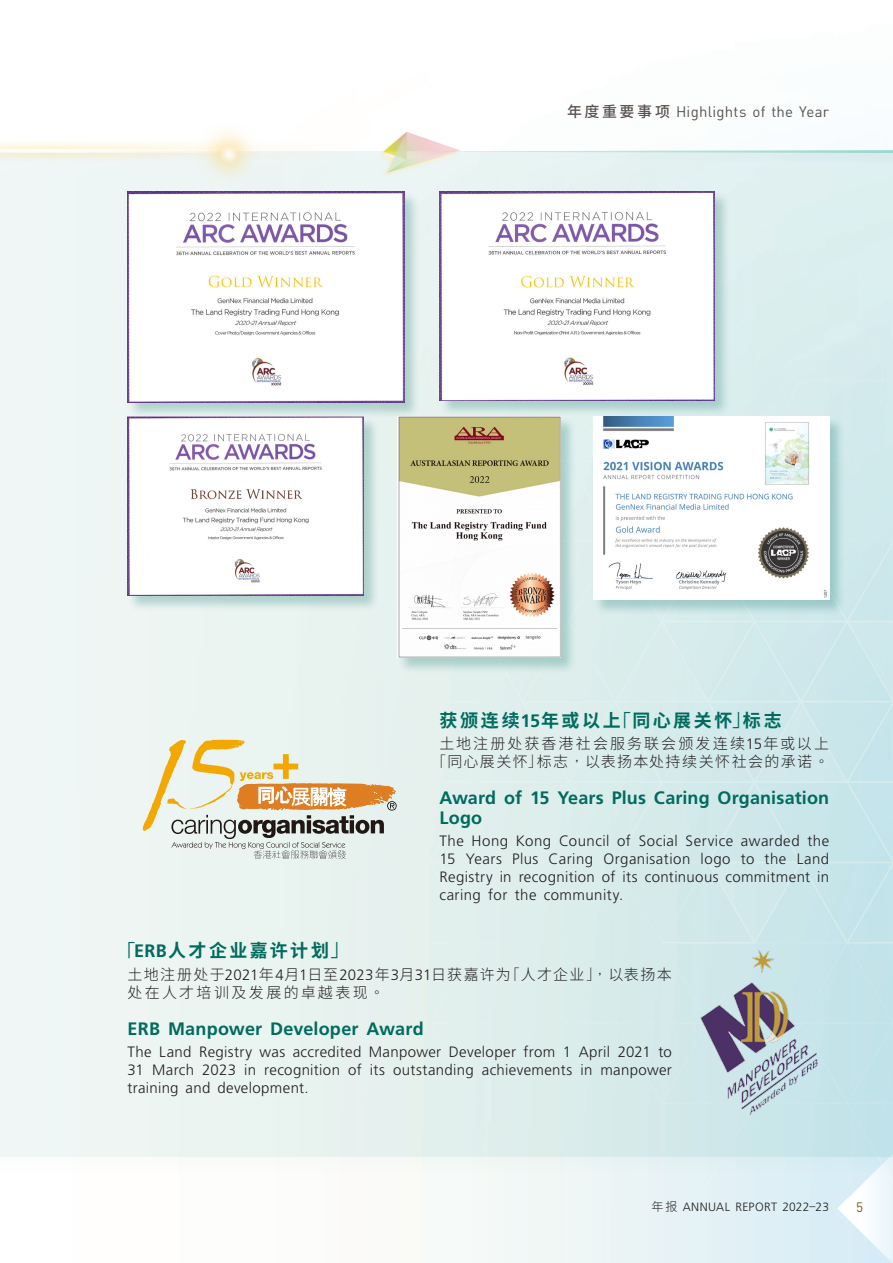
<style>
.page{position:relative;width:893px;height:1263px;background:#fff}
.page>*{position:absolute;margin:0;border:0;box-sizing:border-box;transform-origin:0 0}
.t1{font:700 18px/19.5px "Frutiger LT Std";letter-spacing:.01em;color:#006b5f}
.t2{font:700 18px "Noto Sans CJ Ksc";letter-spacing:.145em;color:#006b5f}
.t3{font:300 15px/18px "Frutiger LT Std";letter-spacing:.02em;color:#231f20;text-align:justify}
.t4{font:300 15px/18px "Noto Sans CJ Ksc";letter-spacing:.12em;color:#231f20;text-align:center}
.t5{font:15px "DIN Pro";letter-spacing:.015em;color:#5a524f}
.t6{font:13.5px "DIN Pro";color:#82591b}
.t7{font:300 12px "Frutiger LT Std";letter-spacing:.025em;color:#231f20}
.s1{font-family:"Noto Sans CJ Ksc";font-weight:500}
.s2{font-family:"Frutiger LT Std"}
.s3{font-family:"M Hei HK"}
.s4{font-family:"Noto Sans CJ Ksc"}
</style>
<div class="page">
<div style="left:833px;top:1129px;width:60px;height:134px;background:#d9edf6"></div>
<svg style="left:837px;top:1180px;width:56px;height:83px"></svg>
<div style="left:0;top:146px;width:893px;height:1034px;background:#339146;opacity:.2"></div>
<div style="left:0;top:151px;width:893px;height:1006px;background:linear-gradient(to right,#f4f8f4,#cee8e9)"></div>
<svg style="left:0;top:141px;width:298px;height:22px"></svg>
<svg style="left:0;top:149px;width:298px;height:4px"></svg>
<div style="left:196px;top:121px;width:65px;height:66px;background:#fed77d;opacity:.75"></div>
<svg style="left:215px;top:140px;width:27px;height:28px"></svg>
<img style="left:298px;top:131px;width:168px;height:60px">
<div style="left:127px;top:191px;width:294px;height:228px;background:#006b5f;opacity:.25"></div>
<img style="left:128px;top:191px;width:276px;height:211px">
<div style="left:439px;top:191px;width:292px;height:226px;background:#006b5f;opacity:.25"></div>
<img style="left:440px;top:191px;width:275px;height:209px">
<div style="left:127px;top:416px;width:253px;height:196px;background:#006b5f;opacity:.25"></div>
<img style="left:128px;top:417px;width:236px;height:179px">
<div style="left:397px;top:416px;width:180px;height:258px;background:#006b5f;opacity:.25"></div>
<img style="left:398px;top:416px;width:162px;height:242px">
<div style="left:593px;top:416px;width:252px;height:200px;background:#006b5f;opacity:.25"></div>
<img style="left:593px;top:417px;width:236px;height:183px">
<div style="left:127px;top:714px;width:281px;height:171px;background:#eaf4f1"></div>
<svg style="left:141px;top:740px;width:256px;height:119px;background:#dcd4be"></svg>
<img style="left:699px;top:946px;width:121px;height:170px">
<p class="t5" style="left:567px;top:101px;width:263px"><span class="s1">年度重要事项</span> Highlights of the Year</p>
<p class="t2" style="left:439px;top:710px;width:344px">获颁连续<span class="s2">15</span>年或以上<span class="s3">「</span>同心展关怀<span class="s3">」</span>标志</p>
<p class="t4" style="left:432px;top:734px;width:399px">土地注册处获香港社会服务联会颁发连续<span class="s2">15</span>年或以上<span class="s3">「</span>同心展关怀<span class="s3">」</span>标志<span class="s3">，</span>以表扬本处持续关怀社会的承诺<span class="s3">。</span></p>
<p class="t1" style="left:439px;top:788px;width:391px">Award of 15 Years Plus Caring Organisation<br>Logo</p>
<p class="t3" style="left:439px;top:832px;width:391px">The Hong Kong Council of Social Service awarded the 15 Years Plus Caring Organisation logo to the Land Registry in recognition of its continuous commitment in caring for the community.</p>
<p class="t2" style="left:119px;top:940px;width:230px"><span class="s3">「</span><span class="s2">ERB</span>人才企业嘉许计划<span class="s3">」</span></p>
<p class="t4" style="left:128px;top:965px;width:546px;text-align:left">土地注册处于<span class="s2">2021</span>年<span class="s2">4</span>月<span class="s2">1</span>日至<span class="s2">2023</span>年<span class="s2">3</span>月<span class="s2">31</span>日获嘉许为<span class="s3">「</span>人才企业<span class="s3">」，</span>以表扬本处在人才培训及发展的卓越表现<span class="s3">。</span></p>
<p class="t1" style="left:128px;top:1019px;width:298px">ERB Manpower Developer Award</p>
<p class="t3" style="left:128px;top:1043px;width:546px">The Land Registry was accredited Manpower Developer from 1 April 2021 to 31 March 2023 in recognition of its outstanding achievements in manpower training and development.</p>
<p class="t7" style="left:652px;top:1200px;width:179px"><span class="s4">年报</span> ANNUAL REPORT 2022–23</p>
<p class="t6" style="left:856px;top:1198px;width:9px">5</p>
</div>
